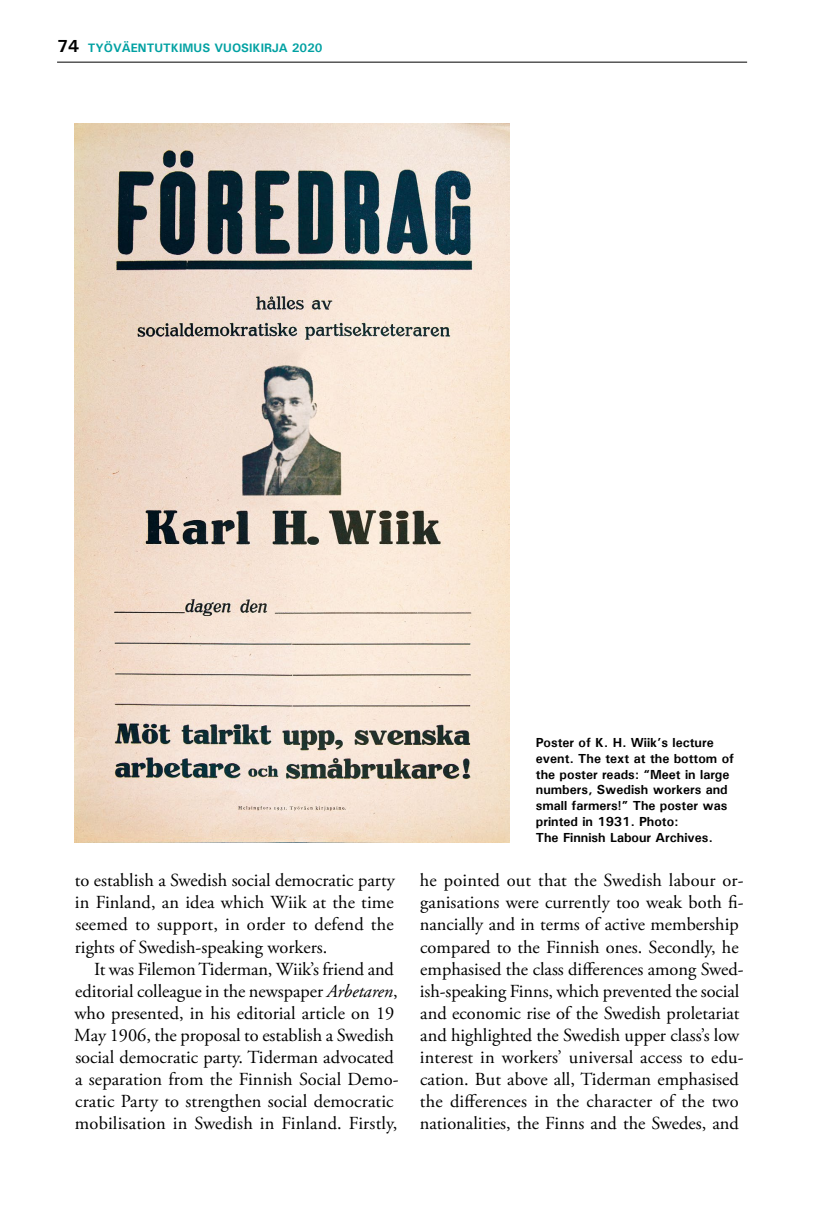
<style>
.page{position:relative;width:834px;height:1226px;background:#fff}
.page>*{position:absolute;margin:0;border:0;box-sizing:border-box;transform-origin:0 0}
.t1{font:18.38px/22.1px "Adobe Garamond Pro";color:#000}
.t2{font:700 13.12px/15.8px "Univers";color:#000}
.t3{font:700 12.25px "Univers";color:#00a1a2}
.s1{font-size:17.5px;color:#000}
.s2{font-style:italic}
</style>
<div class="page">
<img style="left:74px;top:123px;width:435px;height:719px">
<hr style="left:57px;top:62px;width:690px;height:1px;background:#000">
<p class="t3" style="left:57px;top:40px;width:267px"><span class="s1">74</span> TYÖVÄENTUTKIMUS VUOSIKIRJA 2020</p>
<p class="t1" style="left:75px;top:870px;width:321px">to establish a Swedish social democratic party</p>
<p class="t1" style="left:75px;top:892px;width:320px">in Finland, an idea which Wiik at the time</p>
<p class="t1" style="left:75px;top:914px;width:320px">seemed to support, in order to defend the</p>
<p class="t1" style="left:75px;top:936px;width:254px">rights of Swedish-speaking workers.</p>
<p class="t1" style="left:94px;top:958px;width:301px">It was Filemon Tiderman, Wiik’s friend and</p>
<p class="t1" style="left:75px;top:980px;width:324px">editorial colleague in the newspaper <span class="s2">Arbetaren</span>,</p>
<p class="t1" style="left:74px;top:1002px;width:321px">who presented, in his editorial article on 19</p>
<p class="t1" style="left:74px;top:1024px;width:321px">May 1906, the proposal to establish a Swedish</p>
<p class="t1" style="left:75px;top:1046px;width:320px">social democratic party. Tiderman advocated</p>
<p class="t1" style="left:75px;top:1068px;width:325px">a separation from the Finnish Social Demo-</p>
<p class="t1" style="left:75px;top:1090px;width:320px">cratic Party to strengthen social democratic</p>
<p class="t1" style="left:75px;top:1112px;width:324px">mobilisation in Swedish in Finland. Firstly,</p>
<p class="t2" style="left:536px;top:734px;width:200px">Poster of K. H. Wiik’s lecture event. The text at the bottom of the poster reads: “Meet in large numbers, Swedish workers and small farmers!” The poster was printed in 1931. Photo:<br>The Finnish Labour Archives.</p>
<p class="t1" style="left:420px;top:870px;width:325px">he pointed out that the Swedish labour or&shy;ganisations were currently too weak both fi&shy;nancially and in terms of active membership compared to the Finnish ones. Secondly, he emphasised the class differences among Swed&shy;ish-speaking Finns, which prevented the social and economic rise of the Swedish proletariat and highlighted the Swedish upper class’s low interest in workers’ universal access to edu&shy;cation. But above all, Tiderman emphasised the differences in the character of the two nationalities, the Finns and the Swedes, and</p>
</div>
